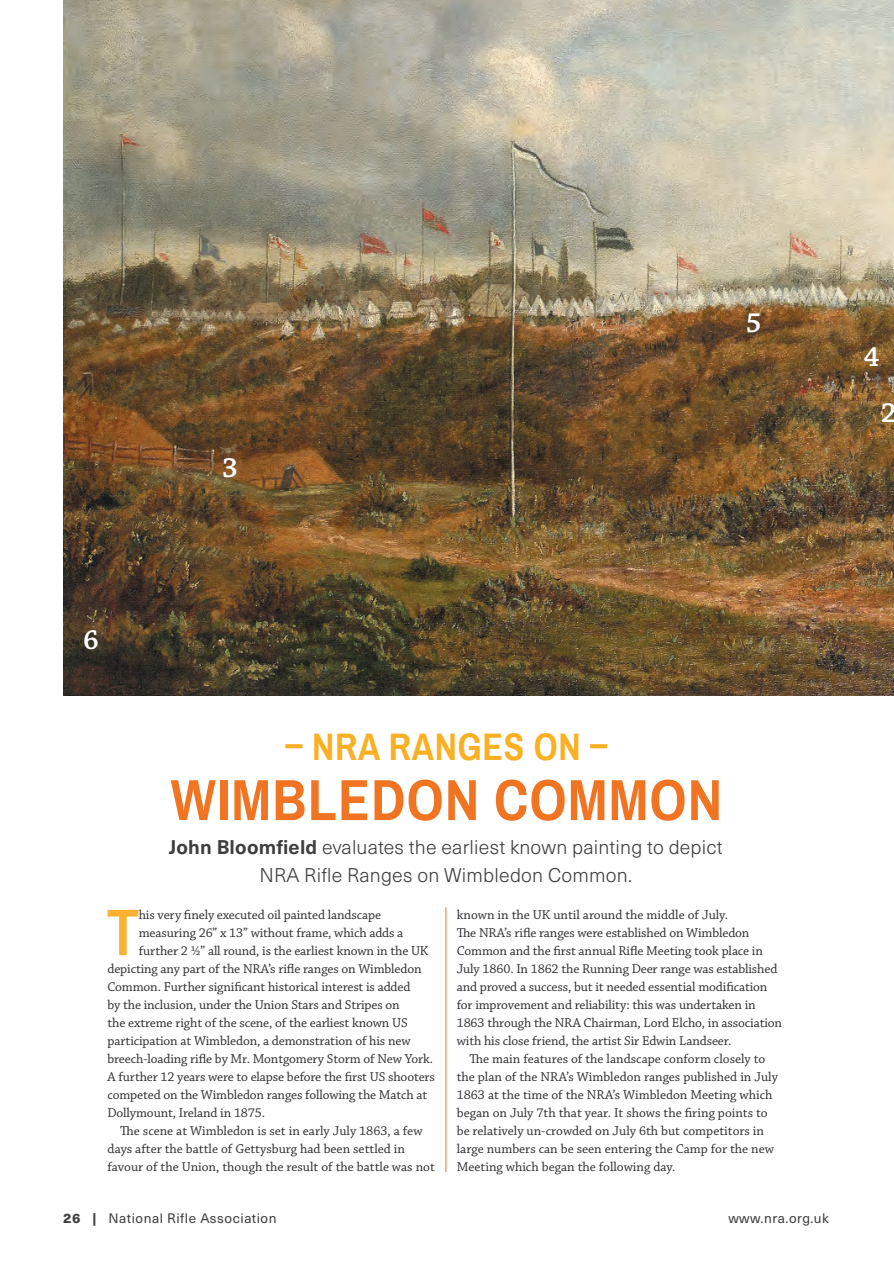
<style>
.page{position:relative;width:894px;height:1263px;background:#fff}
.page>*{position:absolute;margin:0;border:0;box-sizing:border-box;transform-origin:0 0}
.OT_body_copy_-_first{font:600 66px "Archivo Narrow";color:#fcb230}
.OT_title_font_2_-_do{font:700 58.05px "Archivo Narrow";letter-spacing:.02em;color:#f07422}
.OT_title_font_2_-_do-2{font:700 37.5px "Archivo Narrow";letter-spacing:.02em;color:#fbaf22}
.OT_body_copy_-_first-2{font:600 29.25px "Chaparral Pro";color:#fff}
.OT_intro_copy{font:300 19.5px/28.5px "Neue Haas Unica W1 G";letter-spacing:.01em;color:#3e3e3f;text-align:center}
.OT_body_copy_-_first-3{font:13.5px/18px "Chaparral Pro";letter-spacing:-.01em;color:#312f30}
.OT_PF_-_footer{font:13.5px "Neue Haas Unica W1 G";letter-spacing:.04em;color:#3e3e3f}
.s1{font-weight:700}
.s2{font-weight:800}
</style>
<div class="page">
<hr style="left:445px;top:907px;width:1px;height:265px;background:#f07422">
<img style="left:63px;top:0;width:830px;height:695px">
<p class="OT_body_copy_-_first-2" style="left:222px;top:451px;width:17px">3</p>
<p class="OT_body_copy_-_first-2" style="left:745px;top:306px;width:17px">5</p>
<p class="OT_body_copy_-_first-2" style="left:863px;top:340px;width:17px">4</p>
<p class="OT_body_copy_-_first-2" style="left:880px;top:396px;width:17px">2</p>
<p class="OT_body_copy_-_first-2" style="left:83px;top:623px;width:17px">6</p>
<p class="OT_title_font_2_-_do-2" style="left:285px;top:720px;width:323px">– NRA RANGES ON –</p>
<p class="OT_title_font_2_-_do" style="left:171px;top:759px;width:553px">WIMBLEDON COMMON</p>
<p class="OT_intro_copy" style="left:169px;top:832px;width:555px"><span class="s1">John Bloomfield</span> evaluates the earliest known painting to depict<br>NRA Rifle Ranges on Wimbledon Common.</p>
<p class="OT_body_copy_-_first" style="left:106px;top:886px;width:35px">T</p>
<p class="OT_body_copy_-_first-3" style="left:139px;top:906px;width:244px">his very finely executed oil painted landscape</p>
<p class="OT_body_copy_-_first-3" style="left:139px;top:924px;width:266px">measuring 26” x 13” without frame, which adds a</p>
<p class="OT_body_copy_-_first-3" style="left:139px;top:942px;width:291px">further 2 ½” all round, is the earliest known in the UK</p>
<p class="OT_body_copy_-_first-3" style="left:107px;top:960px;width:315px">depicting any part of the NRA’s rifle ranges on Wimbledon</p>
<p class="OT_body_copy_-_first-3" style="left:107px;top:978px;width:304px">Common. Further significant historical interest is added</p>
<p class="OT_body_copy_-_first-3" style="left:107px;top:996px;width:294px">by the inclusion, under the Union Stars and Stripes on</p>
<p class="OT_body_copy_-_first-3" style="left:107px;top:1014px;width:302px">the extreme right of the scene, of the earliest known US</p>
<p class="OT_body_copy_-_first-3" style="left:107px;top:1032px;width:304px">participation at Wimbledon, a demonstration of his new</p>
<p class="OT_body_copy_-_first-3" style="left:107px;top:1050px;width:327px">breech-loading rifle by Mr. Montgomery Storm of New York.</p>
<p class="OT_body_copy_-_first-3" style="left:107px;top:1068px;width:329px">A further 12 years were to elapse before the first US shooters</p>
<p class="OT_body_copy_-_first-3" style="left:107px;top:1086px;width:321px">competed on the Wimbledon ranges following the Match at</p>
<p class="OT_body_copy_-_first-3" style="left:107px;top:1104px;width:159px">Dollymount, Ireland in 1875.</p>
<p class="OT_body_copy_-_first-3" style="left:107px;top:1122px;width:329px;text-indent:13px">The scene at Wimbledon is set in early July 1863, a few days after the battle of Gettysburg had been settled in favour of the Union, though the result of the battle was not</p>
<p class="OT_body_copy_-_first-3" style="left:456px;top:906px;width:273px">known in the UK until around the middle of July.</p>
<p class="OT_body_copy_-_first-3" style="left:456px;top:924px;width:327px">The NRA’s rifle ranges were established on Wimbledon Common and the first annual Rifle Meeting took place in July 1860. In 1862 the Running Deer range was established and proved a success, but it needed essential modification for improvement and reliability: this was undertaken in 1863 through the NRA Chairman, Lord Elcho, in association with his close friend, the artist Sir Edwin Landseer.</p>
<p class="OT_body_copy_-_first-3" style="left:456px;top:1050px;width:323px;text-indent:13px">The main features of the landscape conform closely to the plan of the NRA’s Wimbledon ranges published in July 1863 at the time of the NRA’s Wimbledon Meeting which began on July 7th that year. It shows the firing points to be relatively un-crowded on July 6th but competitors in large numbers can be seen entering the Camp for the new Meeting which began the following day.</p>
<p class="OT_PF_-_footer" style="left:63px;top:1208px;width:215px"><span class="s2">26 |</span> National Rifle Association</p>
<p class="OT_PF_-_footer" style="left:728px;top:1208px;width:102px">www.nra.org.uk</p>
</div>
